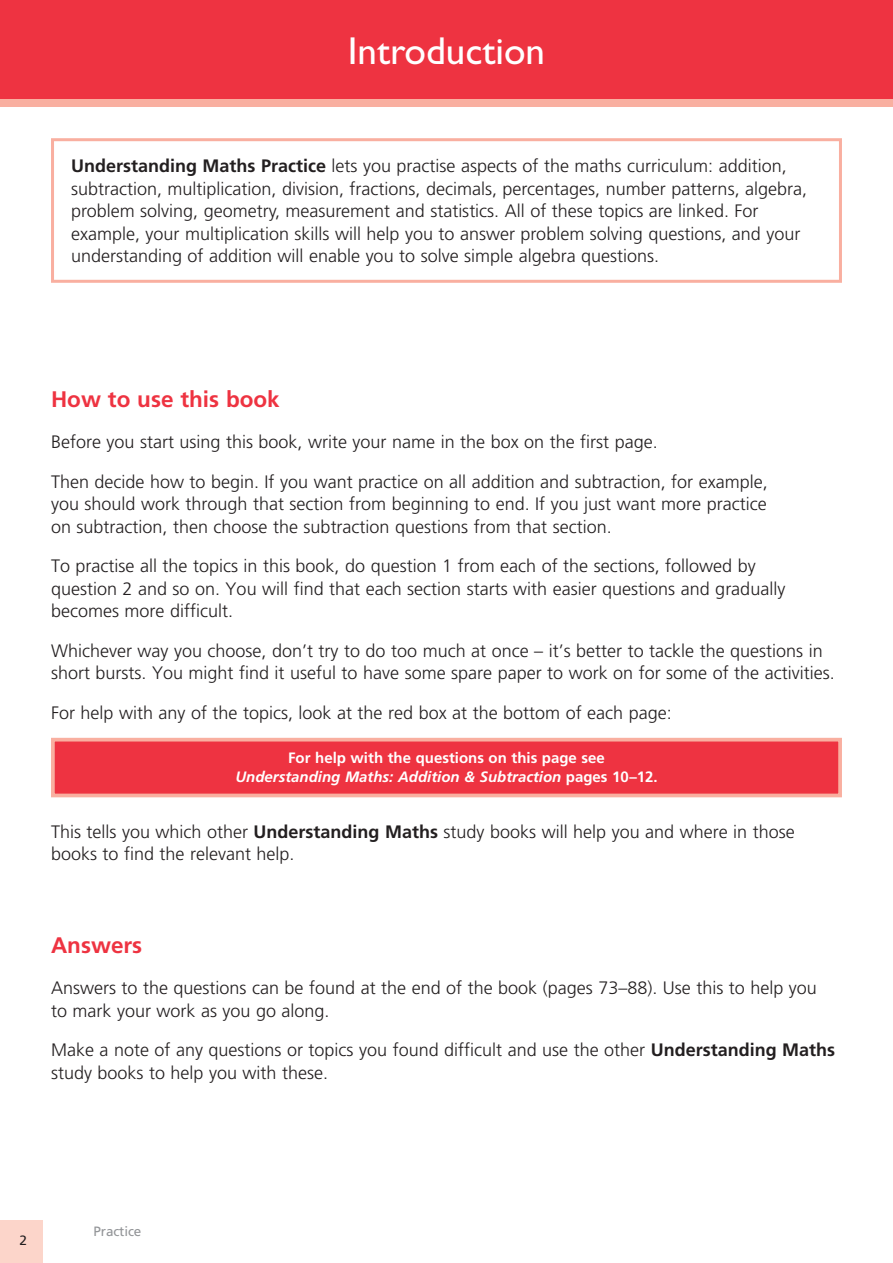
<style>
.page{position:relative;width:893px;height:1263px;background:#fff}
.page>*{position:absolute;margin:0;border:0;box-sizing:border-box;transform-origin:0 0}
.t1{font:39px "Gill Sans Infant Std";color:#fff}
.t2{font:700 22.5px "Frutiger";color:#ee3341}
.t3{font:300 18px/22.5px "Frutiger";color:#231f20}
.t4{font:700 15px/19.5px "Frutiger";color:#fff;text-align:center}
.t5{font:13.5px "Frutiger";letter-spacing:-.01em;color:#939598}
.t6{font:13.5px "Frutiger";color:#231f20}
.s1{font-weight:700}
.s2{font-style:italic}
</style>
<div class="page">
<div style="left:0;top:0;width:893px;height:99px;background:#ee3341"></div>
<div style="left:0;top:99px;width:893px;height:7px;background:#f9afa0"></div>
<div style="left:0;top:1220px;width:43px;height:43px;background:#fcd5ca"></div>
<div style="left:51px;top:738px;width:791px;height:59px;background:#ee3341;border:4px solid #f9afa0"></div>
<div style="left:51px;top:138px;width:791px;height:145px;border:3px solid #f9afa0"></div>
<h1 class="t1" style="left:348px;top:29px;width:199px">Introduction</h1>
<p class="t3" style="left:71px;top:155px;width:738px"><span class="s1">Understanding Maths Practice</span> lets you practise aspects of the maths curriculum: addition, subtraction, multiplication, division, fractions, decimals, percentages, number patterns, algebra, problem solving, geometry, measurement and statistics. All of these topics are linked. For example, your multiplication skills will help you to answer problem solving questions, and your understanding of addition will enable you to solve simple algebra questions.</p>
<p class="t2" style="left:51px;top:386px;width:230px">How to use this book</p>
<p class="t3" style="left:51px;top:422px;width:718px;line-height:39.5px">Before you start using this book, write your name in the box on the first page.<br>Then decide how to begin. If you want practice on all addition and subtraction, for example,</p>
<p class="t3" style="left:51px;top:493px;width:717px">you should work through that section from beginning to end. If you just want more practice on subtraction, then choose the subtraction questions from that section.</p>
<p class="t3" style="left:51px;top:555px;width:736px">To practise all the topics in this book, do question 1 from each of the sections, followed by question 2 and so on. You will find that each section starts with easier questions and gradually becomes more difficult.</p>
<p class="t3" style="left:51px;top:639px;width:785px">Whichever way you choose, don’t try to do too much at once – it’s better to tackle the questions in short bursts. You might find it useful to have some spare paper to work on for some of the activities.</p>
<p class="t3" style="left:51px;top:701px;width:622px">For help with any of the topics, look at the red box at the bottom of each page:</p>
<p class="t4" style="left:235px;top:748px;width:424px">For help with the questions on this page see<br><span class="s2">Understanding Maths: Addition &amp; Subtraction</span> pages 10–12.</p>
<p class="t3" style="left:51px;top:820px;width:745px">This tells you which other <span class="s1">Understanding Maths</span> study books will help you and where in those books to find the relevant help.</p>
<p class="t2" style="left:51px;top:931px;width:93px">Answers</p>
<p class="t3" style="left:51px;top:977px;width:767px">Answers to the questions can be found at the end of the book (pages 73–88). Use this to help you to mark your work as you go along.</p>
<p class="t3" style="left:51px;top:1039px;width:786px">Make a note of any questions or topics you found difficult and use the other <span class="s1">Understanding Maths </span>study books to help you with these.</p>
<p class="t6" style="left:20px;top:1232px;width:9px">2</p>
<p class="t5" style="left:94px;top:1224px;width:49px">Practice</p>
</div>
